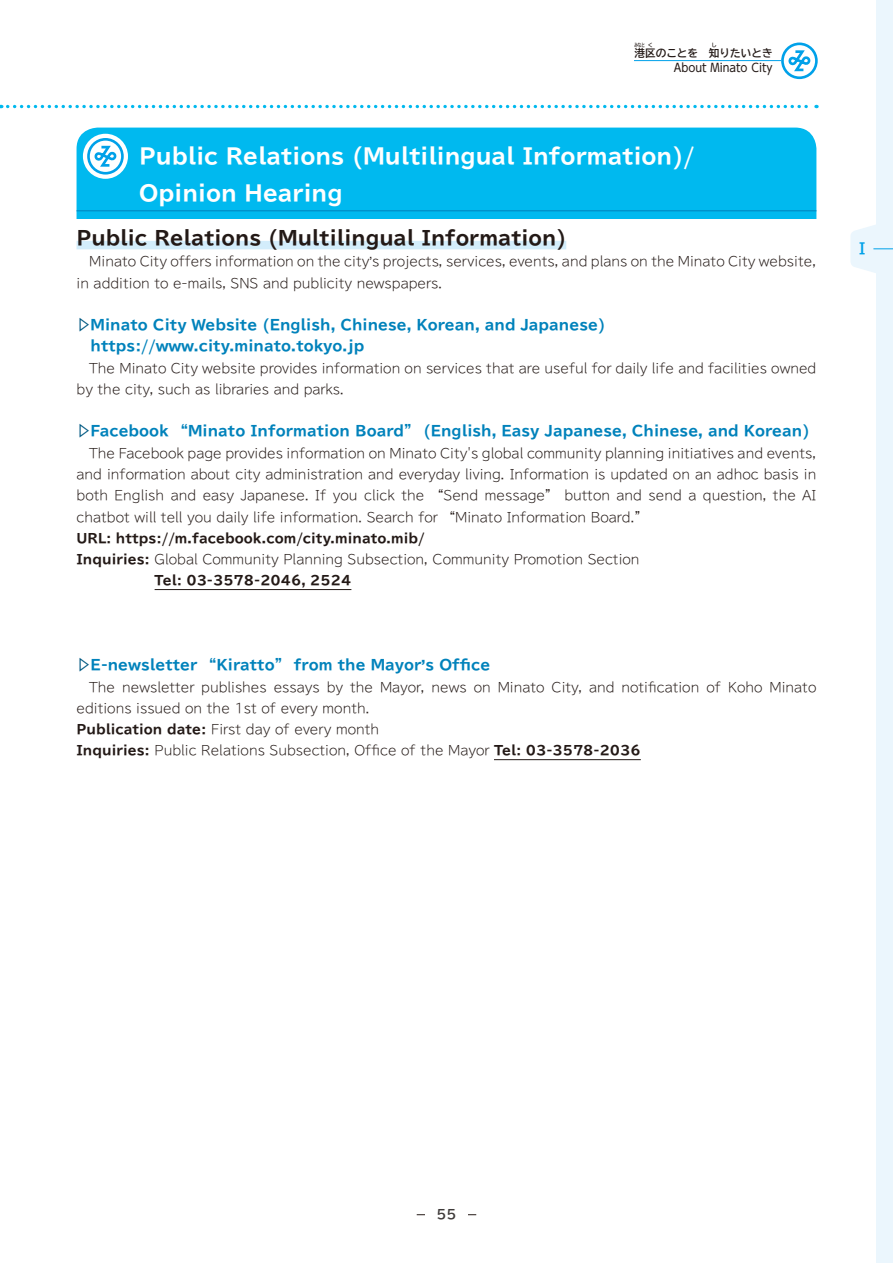
<style>
.page{position:relative;width:893px;height:1263px;background:#fff}
.page>*{position:absolute;margin:0;border:0;box-sizing:border-box;transform-origin:0 0}
.t1{font:700 expanded 21.3px/37.2px "TBUD Go Std";color:#fff}
.t2{font:700 expanded 19.2px "TBUD Go Std";color:#231916}
.t3{font:700 14.85px "TBUD Go Std";color:#00a1e9}
.t4{font:700 expanded 14.1px/21.3px "TBUD Go Std";color:#0082bb}
.t5{font:300 12.75px/21.3px "TBUD Go Std Super";color:#231916}
.t6{font:700 expanded 12.75px "TBUD Go Std";color:#231916}
.t7{font:700 12.75px "TBUD Go Std";color:#3f3b3a}
.t8{font:11.7px "UD Shin Go C Oeiz Pr 6 N";color:#231916}
.t9{font:700 10.65px "TBUD Go Std";color:#231916}
.t10{font:700 5.25px "TBUD Go Std";color:#231916;scale:.67 1}
.t11{font:700 5.25px "TBUD Go Std";color:#231916}
.s1{font-family:"Helvetica LT Std";font-weight:400}
.s2{font-stretch:normal;color:#005982}
.s3{font-family:"TBUD Go Std";font-weight:700;font-stretch:expanded}
.s4{font-family:"Helvetica LT Std";font-weight:900;font-stretch:normal}
</style>
<div class="page">
<hr style="left:417px;top:1214px;width:59px;height:1px;background:#231916">
<div style="left:425px;top:1203px;width:43px;height:17px;background:#fff"></div>
<svg style="left:8px;top:105px;width:809px;height:3px"></svg>
<hr style="left:634px;top:60px;width:147px;height:1px;background:#00a1e9">
<svg style="left:781px;top:43px;width:37px;height:36px"></svg>
<div style="left:77px;top:241px;width:489px;height:8px;background:#d3edfb"></div>
<hr style="left:155px;top:589px;width:196px;height:1px;background:#231916">
<hr style="left:494px;top:759px;width:147px;height:1px;background:#231916">
<div style="left:77px;top:128px;width:739px;height:91px;background:#00b9ef"></div>
<hr style="left:77px;top:210px;width:739px;height:1px;background:#0082bb">
<div style="left:83px;top:134px;width:45px;height:45px;background:#fff;border-radius:50%"></div>
<svg style="left:87px;top:138px;width:37px;height:37px"></svg>
<div style="left:876px;top:0;width:17px;height:1263px;background:#ebf6fd"></div>
<svg style="left:850px;top:225px;width:43px;height:48px"></svg>
<p class="t10" style="left:634px;top:41px;width:17px">みなと</p>
<p class="t11" style="left:648px;top:41px;width:7px">く</p>
<p class="t11" style="left:711px;top:41px;width:7px">し</p>
<p class="t8" style="left:674px;top:58px;width:100px">About Minato City</p>
<p class="t9" style="left:634px;top:45px;width:140px">港区のことを　知りたいとき</p>
<h1 class="t1" style="left:139px;top:138px;width:557px">Public Relations (Multilingual Information /(<br>Opinion Hearing</h1>
<h2 class="t2" style="left:77px;top:227px;width:491px">Public Relations (Multilingual Information(</h2>
<p class="t5" style="left:77px;top:251px;width:741px;text-indent:13px">Minato City offers information on the city s<span class="s1">’</span> projects, services, events, and plans on the Minato City website, in addition to e-mails, SNS and publicity newspapers.</p>
<p class="t4" style="left:91px;top:315px;width:516px;text-indent:-14px"><span class="s2">▷</span>Minato City Website (English, Chinese, Korean, and Japanese( https://www.city.minato.tokyo.jp</p>
<p class="t5" style="left:77px;top:357px;width:741px;text-indent:13px">The Minato City website provides information on services that are useful for daily life and facilities owned by the city, such as libraries and parks.</p>
<p class="t4" style="left:77px;top:421px;width:735px"><span class="s2">▷</span>Facebook “Minato Information Board” (English, Easy Japanese, Chinese, and Korean(</p>
<p class="t5" style="left:77px;top:442px;width:741px;text-align:right">The Facebook page provides information on Minato City s' global community planning initiatives and events, and information about city administration and everyday living. Information is updated on an adhoc basis in<br>AI</p>
<p class="t5" style="left:431px;top:484px;width:49px">“Send</p>
<p class="t5" style="left:485px;top:484px;width:74px">message”</p>
<p class="t5" style="left:77px;top:484px;width:572px">both<br>chatbot will tell you daily life information. Search for “Minato Information Board “.</p>
<p class="t6" style="left:77px;top:531px;width:350px">URL: https://m.facebook.com/city.minato.mib/</p>
<p class="t5" style="left:77px;top:548px;width:565px"><span class="s3">Inquiries:</span> Global Community Planning Subsection, Community Promotion Section</p>
<p class="t6" style="left:155px;top:573px;width:198px">Tel: 03-3578-2046, 2524</p>
<p class="t5" style="left:115px;top:484px;width:51px">English</p>
<p class="t5" style="left:171px;top:484px;width:27px">and</p>
<p class="t5" style="left:315px;top:484px;width:12px">If</p>
<p class="t5" style="left:364px;top:484px;width:32px">click</p>
<p class="t5" style="left:401px;top:484px;width:24px">the</p>
<p class="t5" style="left:564px;top:484px;width:47px">button</p>
<p class="t5" style="left:617px;top:484px;width:27px">and</p>
<p class="t5" style="left:649px;top:484px;width:35px">send</p>
<p class="t5" style="left:773px;top:484px;width:24px">the</p>
<p class="t5" style="left:241px;top:484px;width:70px">Japanese.</p>
<p class="t5" style="left:703px;top:484px;width:66px">question,</p>
<p class="t5" style="left:203px;top:484px;width:33px">easy</p>
<p class="t5" style="left:333px;top:484px;width:26px">you</p>
<p class="t5" style="left:688px;top:484px;width:10px">a</p>
<p class="t4" style="left:77px;top:655px;width:415px"><span class="s2">▷</span>E-newsletter “Kiratto” from the Mayor s<span class="s4">’</span> Office</p>
<p class="t5" style="left:77px;top:676px;width:566px;text-indent:13px">The<br>editions issued on the 1st of every month.<br><span class="s3">Publication date:</span> First day of every month<br><span class="s3">Inquiries:</span> Public Relations Subsection, Office of the Mayor <span class="s3">Tel: 03-3578-2036</span></p>
<p class="t5" style="left:122px;top:676px;width:74px">newsletter</p>
<p class="t5" style="left:201px;top:676px;width:67px">publishes</p>
<p class="t5" style="left:327px;top:676px;width:18px">by</p>
<p class="t5" style="left:350px;top:676px;width:24px">the</p>
<p class="t5" style="left:589px;top:676px;width:27px">and</p>
<p class="t5" style="left:621px;top:676px;width:79px">notification</p>
<p class="t5" style="left:552px;top:676px;width:32px">City,</p>
<p class="t5" style="left:380px;top:676px;width:46px">Mayor,</p>
<p class="t5" style="left:498px;top:676px;width:48px">Minato</p>
<p class="t5" style="left:274px;top:676px;width:48px">essays</p>
<p class="t5" style="left:432px;top:676px;width:37px">news</p>
<p class="t5" style="left:474px;top:676px;width:19px">on</p>
<p class="t5" style="left:706px;top:676px;width:16px">of</p>
<p class="t5" style="left:728px;top:676px;width:36px">Koho</p>
<p class="t5" style="left:769px;top:676px;width:48px">Minato</p>
<p class="t3" style="left:855px;top:237px;width:16px">Ⅰ</p>
<p class="t7" style="left:436px;top:1204px;width:22px">55</p>
</div>
